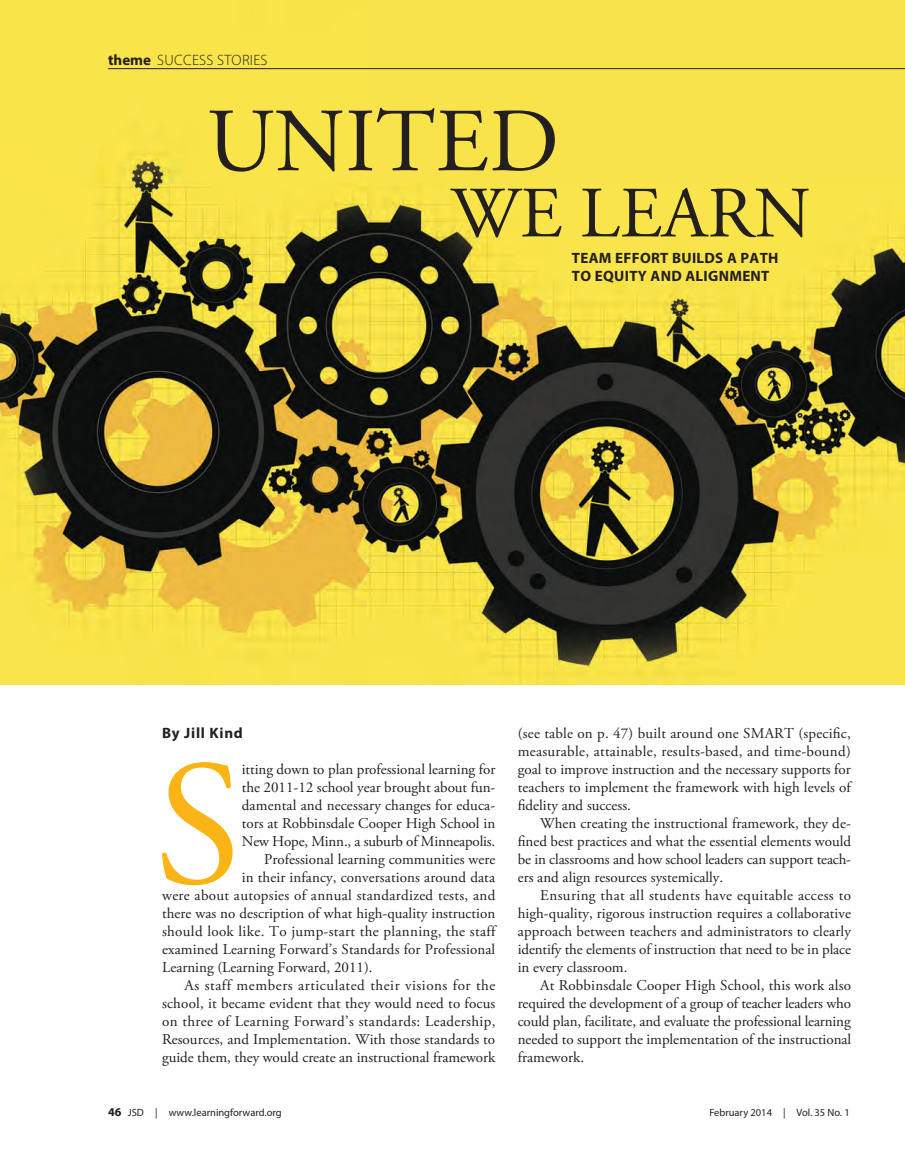
<style>
.page{position:relative;width:905px;height:1175px;background:#fff}
.page>*{position:absolute;margin:0;border:0;box-sizing:border-box;transform-origin:0 0}
.body{font:177.9px "Adobe Garamond Pro";color:#fbb416}
.body-2{font:90px "Adobe Garamond Pro";letter-spacing:.005em;color:#231f20}
.body-3{font:72px "Adobe Garamond Pro";letter-spacing:.005em;color:#231f20}
.body-4{font:15px/18px "Adobe Garamond Pro";color:#231f20;text-align:justify}
.body-5{font:15px "Adobe Garamond Pro";letter-spacing:.025em;color:#231f20}
.body-6{font:15px "Adobe Garamond Pro";letter-spacing:.02em;color:#231f20}
.box{font:700 15px/18px "Myriad Pro";letter-spacing:.02em;color:#231f20}
.toppers{font:300 15px "Myriad Pro";letter-spacing:.02em;color:#231f20}
.byline{font:700 15px "Myriad Pro";letter-spacing:.05em;color:#231f20}
.t1{font:10.5px "Myriad Pro";color:#231f20}
.s1{font-weight:700}
.s2{font-weight:700;font-size:12px}
</style>
<div class="page">
<img style="left:0;top:0;width:904px;height:684px">
<hr style="left:108px;top:68px;width:796px;height:1px;background:#231f20">
<p class="toppers" style="left:108px;top:51px;width:161px"><span class="s1">theme</span> SUCCESS STORIES</p>
<p class="body-2" style="left:207px;top:88px;width:353px">UNITED</p>
<p class="body-3" style="left:451px;top:170px;width:361px">WE LEARN</p>
<p class="box" style="left:572px;top:249px;width:208px">TEAM EFFORT BUILDS A PATH<br>TO EQUITY AND ALIGNMENT</p>
<p class="byline" style="left:162px;top:723px;width:82px">By Jill Kind</p>
<p class="body" style="left:155px;top:719px;width:88px">S</p>
<p class="body-4" style="left:242px;top:761px;width:255px">itting down to plan professional learning for the 2011-12 school year brought about fun&shy;damental and necessary changes for educa&shy;tors at Robbinsdale Cooper High School in New Hope, Minn., a suburb of Minneapolis.</p>
<p class="body-4" style="left:264px;top:851px;width:232px">Professional learning communities were</p>
<p class="body-4" style="left:242px;top:869px;width:255px">in their infancy, conversations around data</p>
<p class="body-5" style="left:162px;top:886px;width:335px">were about autopsies of annual standardized tests, and</p>
<p class="body-4" style="left:162px;top:905px;width:335px">there was no description of what high-quality instruction</p>
<p class="body-6" style="left:162px;top:922px;width:335px">should look like. To jump-start the planning, the staff</p>
<p class="body-4" style="left:162px;top:941px;width:335px">examined Learning Forward’s Standards for Professional</p>
<p class="body-4" style="left:162px;top:959px;width:212px">Learning (Learning Forward, 2011).</p>
<p class="body-4" style="left:162px;top:977px;width:335px;text-indent:22px">As staff members articulated their visions for the school, it became evident that they would need to focus on three of Learning Forward’s standards: Leadership, Resources, and Implementation. With those standards to guide them, they would create an instructional framework</p>
<p class="body-4" style="left:518px;top:725px;width:335px">(see table on p. 47) built around one SMART (specific, measurable, attainable, results-based, and time-bound) goal to improve instruction and the necessary supports for teachers to implement the framework with high levels of fidelity and success.</p>
<p class="body-4" style="left:518px;top:815px;width:335px;text-indent:23px">When creating the instructional framework, they de&shy;fined best practices and what the essential elements would be in classrooms and how school leaders can support teach&shy;ers and align resources systemically.</p>
<p class="body-4" style="left:518px;top:887px;width:335px;text-indent:22px">Ensuring that all students have equitable access to high-quality, rigorous instruction requires a collaborative approach between teachers and administrators to clearly identify the elements of instruction that need to be in place in every classroom.</p>
<p class="body-4" style="left:518px;top:977px;width:335px;text-indent:22px">At Robbinsdale Cooper High School, this work also required the development of a group of teacher leaders who could plan, facilitate, and evaluate the professional learning needed to support the implementation of the instructional framework.</p>
<p class="t1" style="left:108px;top:1106px;width:175px"><span class="s2">46</span> JSD | www.learningforward.org</p>
<p class="t1" style="left:709px;top:1106px;width:142px">February 2014 | Vol. 35 No. 1</p>
</div>
